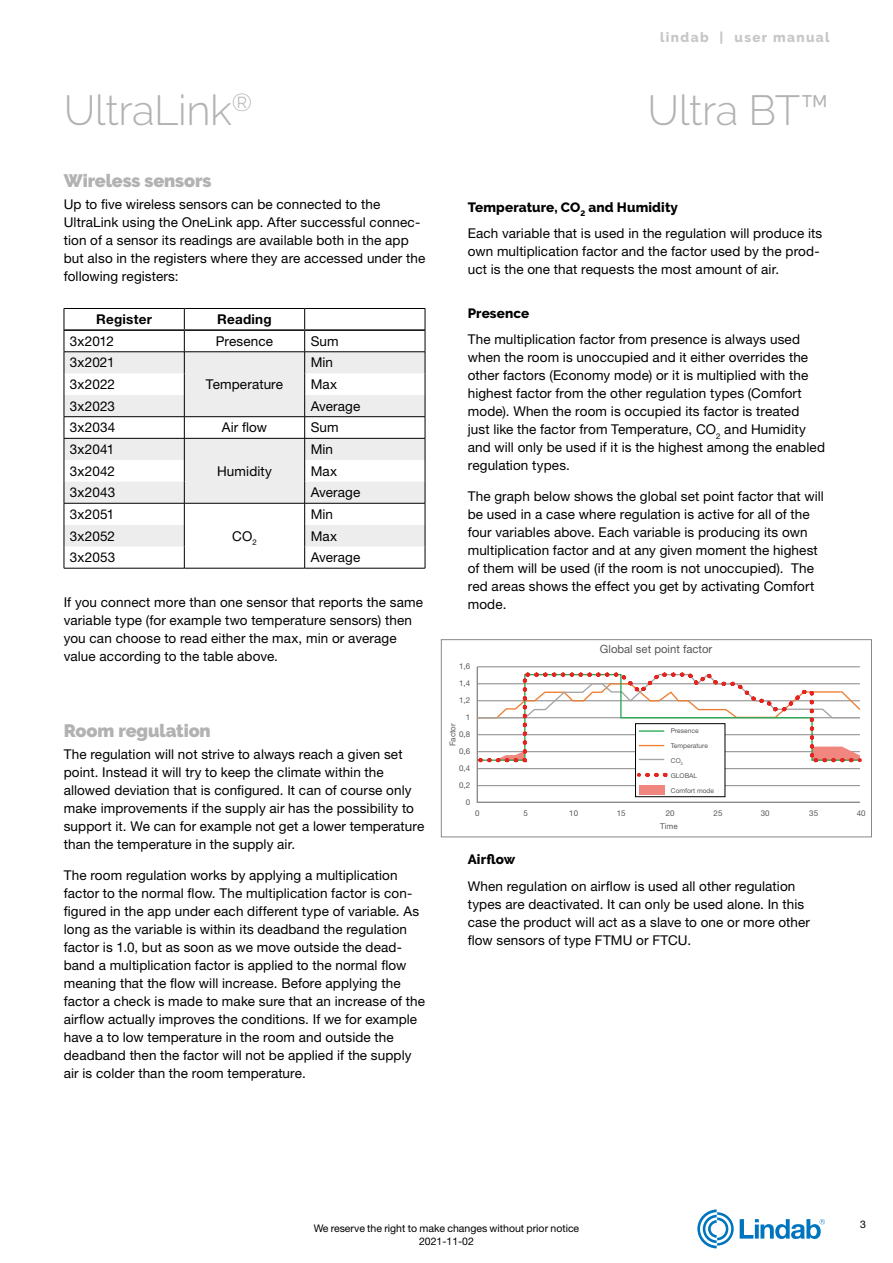
<style>
.page{position:relative;width:893px;height:1263px;background:#fff}
.page>*{position:absolute;margin:0;border:0;box-sizing:border-box;transform-origin:0 0}
.t1{font:300 42px "Raleway";letter-spacing:-.01em;color:#b3b2b2}
.t2{font:900 18px "Raleway";letter-spacing:-.01em;color:#b3b2b2}
.t3{font:13.5px/18px "Helvetica Neue LT Pro";letter-spacing:.01em;color:#000}
.t4{font:800 13.5px "Raleway";letter-spacing:.01em;color:#000}
.t5{font:800 13.5px "Raleway";letter-spacing:.1em;color:#c6c6c6}
.t6{font:700 13.5px "Helvetica Neue LT Pro";letter-spacing:.015em;color:#000}
.t7{font:11.25px "Helvetica Neue LT Pro";color:#575756}
.t8{font:10.5px "Helvetica Neue LT Pro";color:#000}
.t9{font:7.95px/17px "Helvetica Neue LT Pro";color:#575756;text-align:right}
.t10{font:6.6px/14.5px "Helvetica Neue LT Pro";color:#575756}
</style>
<div class="page">
<svg style="left:740px;top:1219px;width:85px;height:20px"></svg>
<svg style="left:697px;top:1209px;width:37px;height:39px"></svg>
<svg style="left:65px;top:352px;width:360px;height:194px;fill:#ededed"></svg>
<hr style="left:64px;top:308px;width:120px;height:1px;background:#000">
<hr style="left:184px;top:308px;width:121px;height:1px;background:#000">
<hr style="left:305px;top:308px;width:120px;height:1px;background:#000">
<hr style="left:64px;top:329px;width:120px;height:2px;background:#000">
<hr style="left:184px;top:329px;width:121px;height:2px;background:#000">
<hr style="left:305px;top:329px;width:120px;height:2px;background:#000">
<hr style="left:64px;top:568px;width:120px;height:1px;background:#000">
<hr style="left:184px;top:568px;width:121px;height:1px;background:#000">
<hr style="left:305px;top:568px;width:120px;height:1px;background:#000">
<hr style="left:64px;top:503px;width:120px;height:1px;background:#000">
<hr style="left:184px;top:503px;width:121px;height:1px;background:#000">
<hr style="left:305px;top:503px;width:120px;height:1px;background:#000">
<hr style="left:64px;top:416px;width:120px;height:1px;background:#000">
<hr style="left:305px;top:416px;width:120px;height:1px;background:#000">
<hr style="left:64px;top:438px;width:120px;height:1px;background:#000">
<hr style="left:184px;top:438px;width:121px;height:1px;background:#000">
<hr style="left:305px;top:438px;width:120px;height:1px;background:#000">
<hr style="left:64px;top:351px;width:120px;height:1px;background:#000">
<svg style="left:64px;top:309px;width:1px;height:259px"></svg>
<hr style="left:184px;top:351px;width:121px;height:1px;background:#000">
<hr style="left:305px;top:351px;width:120px;height:1px;background:#000">
<svg style="left:425px;top:309px;width:1px;height:259px"></svg>
<svg style="left:184px;top:309px;width:1px;height:259px"></svg>
<svg style="left:304px;top:309px;width:1px;height:259px"></svg>
<hr style="left:184px;top:416px;width:121px;height:1px;background:#000">
<svg style="left:476px;top:667px;width:384px;height:136px"></svg>
<hr style="left:477px;top:785px;width:383px;height:1px;background:#878787">
<hr style="left:477px;top:666px;width:383px;height:1px;background:#878787">
<hr style="left:477px;top:768px;width:383px;height:1px;background:#878787">
<div style="left:441px;top:639px;width:431px;height:198px;border:1px solid #878787"></div>
<div style="left:635px;top:724px;width:90px;height:73px;background:#fff"></div>
<div style="left:635px;top:723px;width:90px;height:74px;border:1px solid #000"></div>
<svg style="left:476px;top:669px;width:386px;height:95px"></svg>
<svg style="left:639px;top:773px;width:28px;height:4px"></svg>
<div style="left:639px;top:785px;width:25px;height:9px;background:#f0867d"></div>
<p class="t5" style="left:660px;top:30px;width:171px">lindab | user manual</p>
<h1 class="t1" style="left:64px;top:85px;width:190px">UltraLink<sup>®</sup></h1>
<h1 class="t1" style="left:648px;top:85px;width:183px">Ultra BT™</h1>
<h2 class="t2" style="left:64px;top:170px;width:149px">Wireless sensors</h2>
<p class="t3" style="left:64px;top:195px;width:363px">Up to five wireless sensors can be connected to the UltraLink using the OneLink app. After successful connec&shy;tion of a sensor its readings are available both in the app but also in the registers where they are accessed under the following registers:</p>
<p class="t6" style="left:96px;top:311px;width:57px">Register</p>
<p class="t6" style="left:217px;top:311px;width:56px">Reading</p>
<p class="t3" style="left:70px;top:332px;width:45px">3x2012</p>
<p class="t3" style="left:216px;top:332px;width:59px">Presence</p>
<p class="t3" style="left:311px;top:332px;width:30px">Sum</p>
<p class="t3" style="left:70px;top:353px;width:46px">3x2021</p>
<p class="t3" style="left:206px;top:375px;width:79px">Temperature</p>
<p class="t3" style="left:311px;top:353px;width:24px">Min</p>
<p class="t3" style="left:70px;top:375px;width:47px">3x2022</p>
<p class="t3" style="left:311px;top:375px;width:28px">Max</p>
<p class="t3" style="left:70px;top:397px;width:46px">3x2023</p>
<p class="t3" style="left:311px;top:397px;width:51px">Average</p>
<p class="t3" style="left:70px;top:418px;width:47px">3x2034</p>
<p class="t3" style="left:222px;top:418px;width:47px">Air flow</p>
<p class="t3" style="left:311px;top:418px;width:30px">Sum</p>
<p class="t3" style="left:70px;top:440px;width:46px">3x2041</p>
<p class="t3" style="left:217px;top:461px;width:56px">Humidity</p>
<p class="t3" style="left:311px;top:440px;width:24px">Min</p>
<p class="t3" style="left:70px;top:461px;width:47px">3x2042</p>
<p class="t3" style="left:311px;top:461px;width:28px">Max</p>
<p class="t3" style="left:70px;top:483px;width:47px">3x2043</p>
<p class="t3" style="left:311px;top:483px;width:51px">Average</p>
<p class="t3" style="left:70px;top:505px;width:46px">3x2051</p>
<p class="t3" style="left:232px;top:526px;width:26px">CO<sub>2</sub></p>
<p class="t3" style="left:311px;top:505px;width:24px">Min</p>
<p class="t3" style="left:70px;top:526px;width:46px">3x2052</p>
<p class="t3" style="left:311px;top:526px;width:28px">Max</p>
<p class="t3" style="left:70px;top:548px;width:47px">3x2053</p>
<p class="t3" style="left:311px;top:548px;width:51px">Average</p>
<p class="t3" style="left:64px;top:593px;width:361px">If you connect more than one sensor that reports the same variable type (for example two temperature sensors) then you can choose to read either the max, min or average value according to the table above.</p>
<h2 class="t2" style="left:64px;top:720px;width:149px">Room regulation</h2>
<p class="t3" style="left:64px;top:745px;width:362px">The regulation will not strive to always reach a given set point. Instead it will try to keep the climate within the allowed deviation that is configured. It can of course only make improvements if the supply air has the possibility to support it. We can for example not get a lower temperature than the temperature in the supply air.</p>
<p class="t3" style="left:64px;top:865px;width:363px">The room regulation works by applying a multiplication factor to the normal flow. The multiplication factor is con&shy;figured in the app under each different type of variable. As long as the variable is within its deadband the regulation factor is 1.0, but as soon as we move outside the dead&shy;band a multiplication factor is applied to the normal flow meaning that the flow will increase. Before applying the factor a check is made to make sure that an increase of the airflow actually improves the conditions. If we for example have a to low temperature in the room and outside the deadband then the factor will not be applied if the supply air is colder than the room temperature.</p>
<p class="t4" style="left:468px;top:199px;width:212px">Temperature, CO<sub>2</sub> and Humidity</p>
<p class="t3" style="left:468px;top:224px;width:356px">Each variable that is used in the regulation will produce its own multiplication factor and the factor used by the prod&shy;uct is the one that requests the most amount of air.</p>
<p class="t4" style="left:468px;top:305px;width:63px">Presence</p>
<p class="t3" style="left:468px;top:330px;width:359px">The multiplication factor from presence is always used when the room is unoccupied and it either overrides the other factors (Economy mode) or it is multiplied with the highest factor from the other regulation types (Comfort mode). When the room is occupied its factor is treated<br>just like the factor from Temperature, CO<sub>2</sub> and Humidity and will only be used if it is the highest among the enabled regulation types.</p>
<p class="t3" style="left:468px;top:487px;width:357px">The graph below shows the global set point factor that will be used in a case where regulation is active for all of the four variables above. Each variable is producing its own multiplication factor and at any given moment the highest of them will be used (if the room is not unoccupied). The red areas shows the effect you get by activating Comfort mode.</p>
<p class="t7" style="left:600px;top:642px;width:114px">Global set point factor</p>
<p class="t9" style="left:459px;top:658px;width:13px">1,6<br>1,4<br>1,2<br>1<br>0,8<br>0,6<br>0,4<br>0,2<br>0</p>
<p class="t9" style="left:444px;top:746px;width:24px;rotate:-90deg">Factor</p>
<p class="t10" style="left:671px;top:723px;width:39px">Presence<br>Temperature</p>
<p class="t10" style="left:671px;top:753px;width:14px">CO<sub>2</sub></p>
<p class="t10" style="left:671px;top:768px;width:28px">GLOBAL</p>
<p class="t10" style="left:671px;top:783px;width:45px">Comfort mode</p>
<p class="t9" style="left:475px;top:804px;width:6px">0</p>
<p class="t9" style="left:523px;top:804px;width:6px">5</p>
<p class="t9" style="left:569px;top:804px;width:10px">10</p>
<p class="t9" style="left:617px;top:804px;width:10px">15</p>
<p class="t9" style="left:666px;top:804px;width:10px">20</p>
<p class="t9" style="left:714px;top:804px;width:10px">25</p>
<p class="t9" style="left:761px;top:804px;width:10px">30</p>
<p class="t9" style="left:809px;top:804px;width:10px">35</p>
<p class="t9" style="left:857px;top:804px;width:10px">40</p>
<p class="t9" style="left:660px;top:817px;width:19px">Time</p>
<p class="t4" style="left:468px;top:852px;width:49px">Airflow</p>
<p class="t3" style="left:468px;top:877px;width:344px">When regulation on airflow is used all other regulation types are deactivated. It can only be used alone. In this case the product will act as a slave to one or more other flow sensors of type FTMU or FTCU.</p>
<p class="t8" style="left:314px;top:1222px;width:267px">We reserve the right to make changes without prior notice</p>
<p class="t8" style="left:419px;top:1235px;width:56px">2021-11-02</p>
<p class="t8" style="left:860px;top:1218px;width:7px">3</p>
</div>
